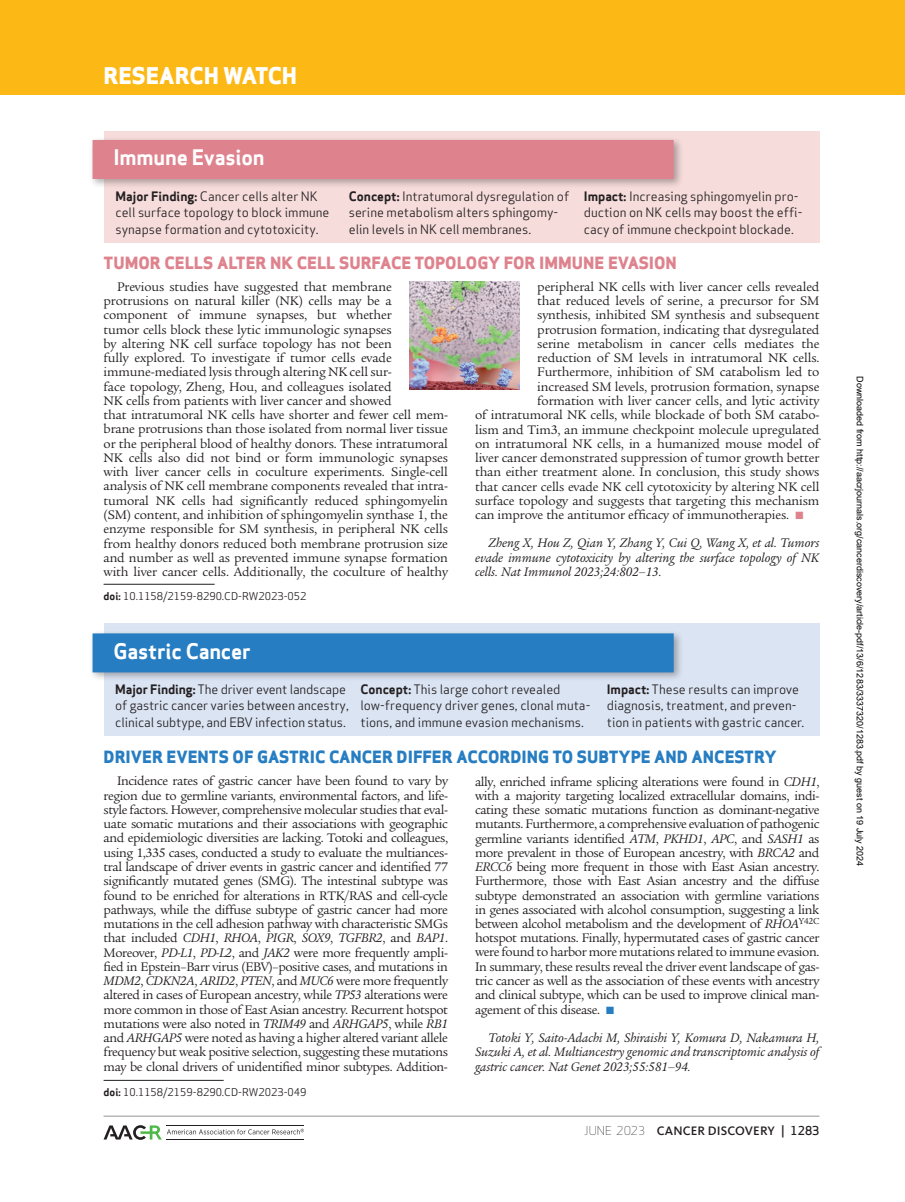
<style>
.page{position:relative;width:905px;height:1202px;background:#fff}
.page>*{position:absolute;margin:0;border:0;box-sizing:border-box;transform-origin:0 0}
.t1{font:800 22.5px "Apex Sans";color:#fff}
.t2{font:700 21px "Apex Sans";letter-spacing:-.01em;color:#fff}
.t3{font:800 16.5px "Apex Sans";color:#277dc1}
.t4{font:800 16.5px "Apex Sans";color:#de838e}
.t5{font:13.5px/14.2px "Legacy Serif Std";letter-spacing:-.01em;color:#231f20;text-align:justify}
.t6{font:italic 13.5px/14.2px "Legacy Serif Std";color:#231f20;text-align:justify}
.t7{font:12.75px/16.5px "Apex Sans";color:#231f20}
.t8{font:500 12.75px "Kievit OT";letter-spacing:.01em;color:#231f20}
.t9{font:10.5px "Apex Sans";color:#231f20}
.t10{font:9px "Arial";color:#000}
.s1{font-weight:700}
.s2{color:#de838e}
.s3{font-style:italic}
.s4{color:#277dc1}
.s5{font-family:"Apex Sans";font-weight:300;font-size:12px}
.s6{font-family:"Apex Sans";font-size:12px}
</style>
<div class="page">
<hr style="left:103px;top:1115px;width:716px;height:1px;background:#939598">
<hr style="left:166px;top:1139px;width:138px;height:1px;background:#231f20">
<svg style="left:104px;top:1125px;width:200px;height:14px"></svg>
<div style="left:0;top:0;width:904px;height:94px;background:#fcb814"></div>
<hr style="left:104px;top:584px;width:111px;height:1px;background:#231f20">
<div style="left:104px;top:130px;width:715px;height:112px;background:#f6dcdb"></div>
<div style="left:89px;top:136px;width:594px;height:53px;background:#231f20;opacity:.35"></div>
<div style="left:93px;top:140px;width:580px;height:39px;background:#de838e"></div>
<img style="left:410px;top:281px;width:109px;height:109px">
<div style="left:104px;top:623px;width:715px;height:113px;background:#dbe4f3"></div>
<div style="left:89px;top:629px;width:594px;height:53px;background:#231f20;opacity:.35"></div>
<div style="left:93px;top:633px;width:580px;height:39px;background:#277dc1"></div>
<hr style="left:104px;top:1080px;width:120px;height:1px;background:#231f20">
<h1 class="t1" style="left:104px;top:61px;width:195px">RESEARCH WATCH</h1>
<h2 class="t2" style="left:114px;top:144px;width:153px">Immune Evasion</h2>
<p class="t7" style="left:115px;top:186px;width:215px"><span class="s1">Major Finding:</span> Cancer cells alter NK cell surface topology to block immune synapse formation and cytotoxicity.</p>
<p class="t7" style="left:349px;top:186px;width:222px"><span class="s1">Concept:</span> Intratumoral dysregulation of serine metabolism alters sphingomy&shy;elin levels in NK cell membranes.</p>
<p class="t7" style="left:584px;top:186px;width:220px"><span class="s1">Impact:</span> Increasing sphingomyelin pro&shy;duction on NK cells may boost the effi&shy;cacy of immune checkpoint blockade.</p>
<p class="t4" style="left:104px;top:252px;width:575px">TUMOR CELLS ALTER NK CELL SURFACE TOPOLOGY FOR IMMUNE EVASION</p>
<p class="t5" style="left:104px;top:279px;width:346px;text-align:left;text-indent:14px">Previous studies have suggested that membrane protrusions on natural killer (NK) cells may be a component of immune synapses, but whether<br>tumor cells block these lytic immunologic synapses<br>by altering NK cell surface topology has not been<br>fully explored. To investigate if tumor cells evade immune-mediated lysis through altering NK cell sur-<br>face topology, Zheng, Hou, and colleagues isolated<br>NK cells from patients with liver cancer and showed<br>that intratumoral NK cells have shorter and fewer cell mem&shy;brane protrusions than those isolated from normal liver tissue or the peripheral blood of healthy donors. These intratumoral NK cells also did not bind or form immunologic synapses with liver cancer cells in coculture experiments. Single-cell analysis of NK cell membrane components revealed that intra&shy;tumoral NK cells had significantly reduced sphingomyelin (SM) content, and inhibition of sphingomyelin synthase 1, the enzyme responsible for SM synthesis, in peripheral NK cells from healthy donors reduced both membrane protrusion size and number as well as prevented immune synapse formation with liver cancer cells. Additionally, the coculture of healthy</p>
<p class="t5" style="left:537px;top:280px;width:283px">peripheral NK cells with liver cancer cells revealed</p>
<p class="t5" style="left:537px;top:294px;width:283px">that reduced levels of serine, a precursor for SM</p>
<p class="t5" style="left:537px;top:308px;width:283px">synthesis, inhibited SM synthesis and subsequent</p>
<p class="t5" style="left:537px;top:322px;width:284px">protrusion formation, indicating that dysregulated</p>
<p class="t5" style="left:537px;top:337px;width:284px">serine metabolism in cancer cells mediates the</p>
<p class="t5" style="left:537px;top:351px;width:284px">reduction of SM levels in intratumoral NK cells.</p>
<p class="t5" style="left:537px;top:365px;width:283px">Furthermore, inhibition of SM catabolism led to</p>
<p class="t5" style="left:537px;top:379px;width:284px">increased SM levels, protrusion formation, synapse</p>
<p class="t5" style="left:537px;top:394px;width:284px">formation with liver cancer cells, and lytic activity</p>
<p class="t5" style="left:475px;top:408px;width:346px">of intratumoral NK cells, while blockade of both SM catabo-</p>
<p class="t5" style="left:475px;top:422px;width:346px">lism and Tim3, an immune checkpoint molecule upregulated</p>
<p class="t5" style="left:475px;top:436px;width:346px">on intratumoral NK cells, in a humanized mouse model of</p>
<p class="t5" style="left:475px;top:451px;width:346px">liver cancer demonstrated suppression of tumor growth better</p>
<p class="t5" style="left:475px;top:465px;width:346px">than either treatment alone. In conclusion, this study shows</p>
<p class="t5" style="left:475px;top:479px;width:346px">that cancer cells evade NK cell cytotoxicity by altering NK cell</p>
<p class="t5" style="left:475px;top:493px;width:346px">surface topology and suggests that targeting this mechanism</p>
<p class="t5" style="left:475px;top:508px;width:330px">can improve the antitumor efficacy of immunotherapies. <span class="s2">■</span></p>
<p class="t6" style="left:475px;top:536px;width:346px;text-indent:14px">Zheng X, Hou Z, Qian Y, Zhang Y, Cui Q, Wang X, et al. Tumors evade immune cytotoxicity by altering the surface topology of NK cells. Nat Immunol 2023;24:802–13.</p>
<p class="t9" style="left:104px;top:587px;width:204px"><span class="s1">doi:</span> 10.1158/2159-8290.CD-RW2023-052</p>
<h2 class="t2" style="left:114px;top:637px;width:139px">Gastric Cancer</h2>
<p class="t7" style="left:115px;top:679px;width:235px"><span class="s1">Major Finding:</span> The driver event landscape of gastric cancer varies between ancestry, clinical subtype, and EBV infection status.</p>
<p class="t7" style="left:360px;top:679px;width:231px"><span class="s1">Concept:</span> This large cohort revealed low-frequency driver genes, clonal muta&shy;tions, and immune evasion mechanisms.</p>
<p class="t7" style="left:606px;top:679px;width:199px"><span class="s1">Impact:</span> These results can improve diagnosis, treatment, and preven&shy;tion in patients with gastric cancer.</p>
<p class="t3" style="left:104px;top:745px;width:674px">DRIVER EVENTS OF GASTRIC CANCER DIFFER ACCORDING TO SUBTYPE AND ANCESTRY</p>
<p class="t5" style="left:104px;top:774px;width:346px;text-indent:14px">Incidence rates of gastric cancer have been found to vary by region due to germline variants, environmental factors, and life&shy;style factors. However, comprehensive molecular studies that eval&shy;uate somatic mutations and their associations with geographic and epidemiologic diversities are lacking. Totoki and colleagues, using 1,335 cases, conducted a study to evaluate the multiances&shy;tral landscape of driver events in gastric cancer and identified 77 significantly mutated genes (SMG). The intestinal subtype was found to be enriched for alterations in RTK/RAS and cell-cycle pathways, while the diffuse subtype of gastric cancer had more mutations in the cell adhesion pathway with characteristic SMGs that included <span class="s3">CDH1</span>, <span class="s3">RHOA</span>, <span class="s3">PIGR</span>, <span class="s3">SOX9</span>, <span class="s3">TGFBR2</span>, and <span class="s3">BAP1</span>.<br>Moreover, <span class="s3">PD-L1</span>, <span class="s3">PD-L2</span>, and <span class="s3">JAK2</span> were more frequently ampli&shy;fied in Epstein–Barr virus (EBV)–positive cases, and mutations in <span class="s3">MDM2</span>, <span class="s3">CDKN2A</span>, <span class="s3">ARID2</span>, <span class="s3">PTEN</span>, and <span class="s3">MUC6</span> were more frequently altered in cases of European ancestry, while <span class="s3">TP53</span> alterations were more common in those of East Asian ancestry. Recurrent hotspot mutations were also noted in <span class="s3">TRIM49</span> and <span class="s3">ARHGAP5</span>, while <span class="s3">RB1 </span>and <span class="s3">ARHGAP5</span> were noted as having a higher altered variant allele frequency but weak positive selection, suggesting these mutations may be clonal drivers of unidentified minor subtypes. Addition-</p>
<p class="t5" style="left:475px;top:774px;width:346px">ally, enriched inframe splicing alterations were found in <span class="s3">CDH1</span>, with a majority targeting localized extracellular domains, indi&shy;cating these somatic mutations function as dominant-negative mutants. Furthermore, a comprehensive evaluation of pathogenic germline variants identified <span class="s3">ATM</span>, <span class="s3">PKHD1</span>, <span class="s3">APC</span>, and <span class="s3">SASH1</span> as more prevalent in those of European ancestry, with <span class="s3">BRCA2</span> and <span class="s3">ERCC6</span> being more frequent in those with East Asian ancestry.<br>Furthermore, those with East Asian ancestry and the diffuse subtype demonstrated an association with germline variations in genes associated with alcohol consumption, suggesting a link between alcohol metabolism and the development of <span class="s3">RHOA</span><sup>Y42C </sup>hotspot mutations. Finally, hypermutated cases of gastric cancer were found to harbor more mutations related to immune evasion.<br>In summary, these results reveal the driver event landscape of gas&shy;tric cancer as well as the association of these events with ancestry and clinical subtype, which can be used to improve clinical man&shy;agement of this disease. <span class="s4">■</span></p>
<p class="t6" style="left:475px;top:1030px;width:346px;text-indent:14px">Totoki Y, Saito-Adachi M, Shiraishi Y, Komura D, Nakamura H, Suzuki A, et al. Multiancestry genomic and transcriptomic analysis of gastric cancer. Nat Genet 2023;55:581–94.</p>
<p class="t9" style="left:104px;top:1083px;width:204px"><span class="s1">doi:</span> 10.1158/2159-8290.CD-RW2023-049</p>
<p class="t8" style="left:584px;top:1123px;width:236px"><span class="s5">JUNE 2023</span> CANCER DISCOVERY <span class="s6">| 1283</span></p>
<p class="t10" style="left:863px;top:376px;width:491px;rotate:90deg">Downloaded from http://aacrjournals.org/cancerdiscovery/article-pdf/13/6/1283/3337320/1283.pdf by guest on 19 July 2024</p>
</div>
